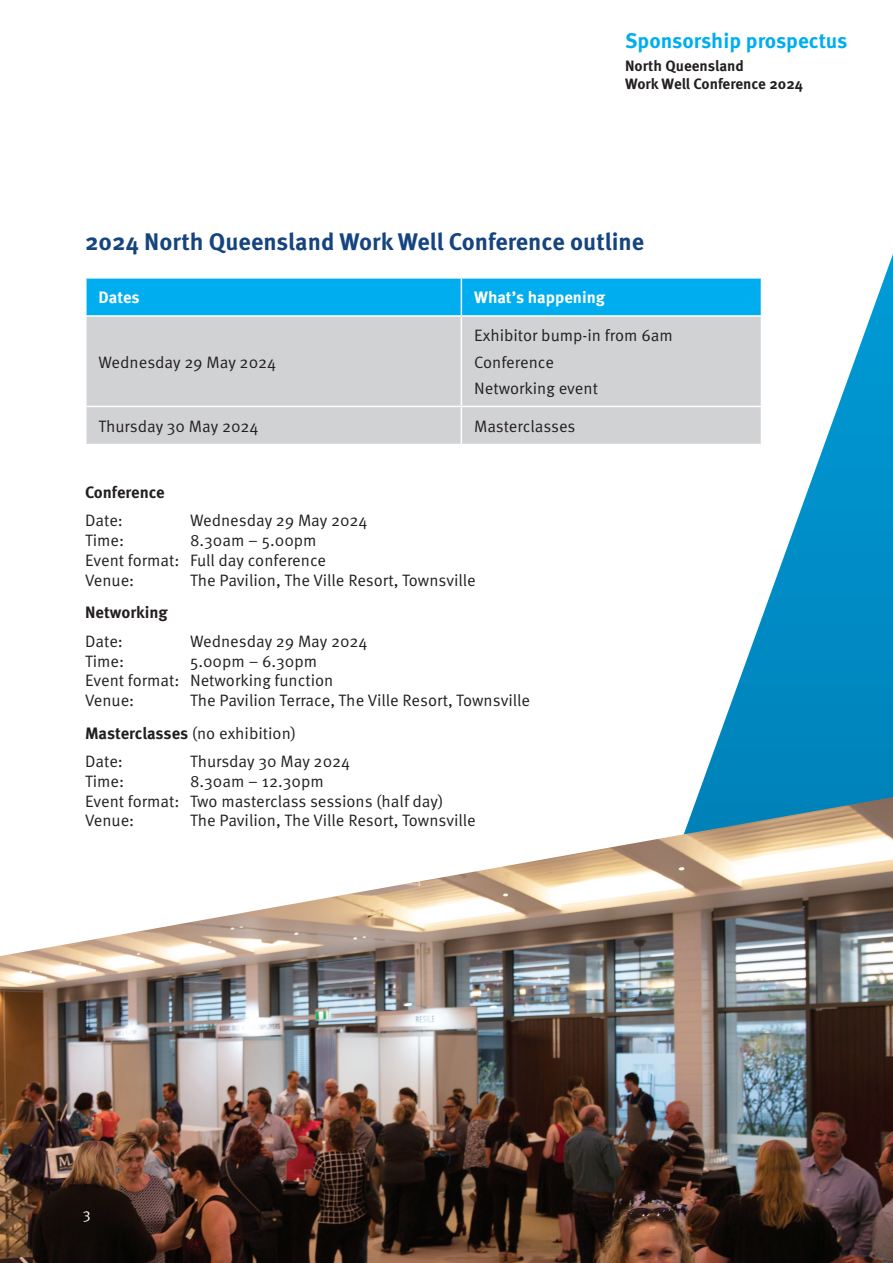
<style>
.page{position:relative;width:893px;height:1263px;background:#fff}
.page>*{position:absolute;margin:0;border:0;box-sizing:border-box;transform-origin:0 0}
.t1{font:700 24px "Meta Pro";color:#15447e}
.t2{font:700 21px "Meta Pro";color:#00aeef}
.t3{font:16.5px/19.8px "Meta Pro";color:#231f20}
.t4{font:700 16.5px "Meta Pro";color:#231f20}
.t5{font:700 16.5px "Meta Pro";color:#fff}
.t6{font:700 15px/18px "Meta Pro";color:#231f20}
.t7{font:15px "Meta Pro";color:#fff}
.s1{font-weight:700}
</style>
<div class="page">
<img style="left:697px;top:254px;width:196px;height:543px">
<div style="left:87px;top:279px;width:674px;height:36px;background:#00aeef"></div>
<div style="left:87px;top:317px;width:674px;height:127px;background:#d1d2d4"></div>
<hr style="left:461px;top:277px;width:301px;height:2px;background:#fff">
<hr style="left:461px;top:279px;width:1px;height:36px;background:#fff">
<hr style="left:761px;top:279px;width:1px;height:36px;background:#fff">
<hr style="left:461px;top:315px;width:301px;height:2px;background:#fff">
<hr style="left:461px;top:317px;width:1px;height:89px;background:#fff">
<hr style="left:761px;top:317px;width:1px;height:89px;background:#fff">
<hr style="left:85px;top:406px;width:376px;height:1px;background:#fff">
<hr style="left:461px;top:406px;width:301px;height:1px;background:#fff">
<hr style="left:461px;top:407px;width:1px;height:37px;background:#fff">
<hr style="left:761px;top:407px;width:1px;height:37px;background:#fff">
<hr style="left:461px;top:444px;width:301px;height:1px;background:#fff">
<img style="left:0;top:797px;width:893px;height:466px">
<p class="t2" style="left:625px;top:25px;width:224px">Sponsorship prospectus</p>
<p class="t6" style="left:625px;top:55px;width:179px">North Queensland<br>Work Well Conference 2024</p>
<h1 class="t1" style="left:85px;top:223px;width:561px">2024 North Queensland Work Well Conference outline</h1>
<p class="t5" style="left:99px;top:285px;width:43px">Dates</p>
<p class="t5" style="left:474px;top:285px;width:132px">What’s happening</p>
<p class="t3" style="left:99px;top:351px;width:179px">Wednesday 29 May 2024</p>
<p class="t3" style="left:474px;top:321px;width:200px;line-height:26.2px">Exhibitor bump-in from 6am<br>Conference<br>Networking event</p>
<p class="t3" style="left:99px;top:415px;width:162px">Thursday 30 May 2024</p>
<p class="t3" style="left:474px;top:415px;width:103px">Masterclasses</p>
<p class="t4" style="left:85px;top:479px;width:81px">Conference</p>
<p class="t3" style="left:85px;top:510px;width:39px">Date:</p>
<p class="t3" style="left:190px;top:510px;width:179px">Wednesday 29 May 2024</p>
<p class="t3" style="left:85px;top:530px;width:41px">Time:</p>
<p class="t3" style="left:85px;top:530px;width:243px;text-indent:105px">8.30am – 5.00pm<br>Event format: Full day conference<br>Venue:</p>
<p class="t3" style="left:190px;top:569px;width:287px">The Pavilion, The Ville Resort, Townsville</p>
<p class="t4" style="left:85px;top:600px;width:84px">Networking</p>
<p class="t3" style="left:85px;top:630px;width:39px">Date:</p>
<p class="t3" style="left:190px;top:630px;width:179px">Wednesday 29 May 2024</p>
<p class="t3" style="left:85px;top:650px;width:41px">Time:</p>
<p class="t3" style="left:85px;top:650px;width:250px;text-indent:105px">5.00pm – 6.30pm<br>Event format: Networking function<br>Venue:</p>
<p class="t3" style="left:85px;top:683px;width:446px;line-height:32.5px;text-indent:105px">The Pavilion Terrace, The Ville Resort, Townsville<br><span class="s1">Masterclasses</span> (no exhibition)</p>
<p class="t3" style="left:85px;top:750px;width:39px">Date:</p>
<p class="t3" style="left:190px;top:750px;width:162px">Thursday 30 May 2024</p>
<p class="t3" style="left:85px;top:770px;width:41px">Time:</p>
<p class="t3" style="left:85px;top:770px;width:360px;text-indent:105px">8.30am – 12.30pm<br>Event format: Two masterclass sessions (half day)<br>Venue:</p>
<p class="t3" style="left:190px;top:810px;width:287px">The Pavilion, The Ville Resort, Townsville</p>
<p class="t7" style="left:83px;top:1202px;width:9px">3</p>
</div>
